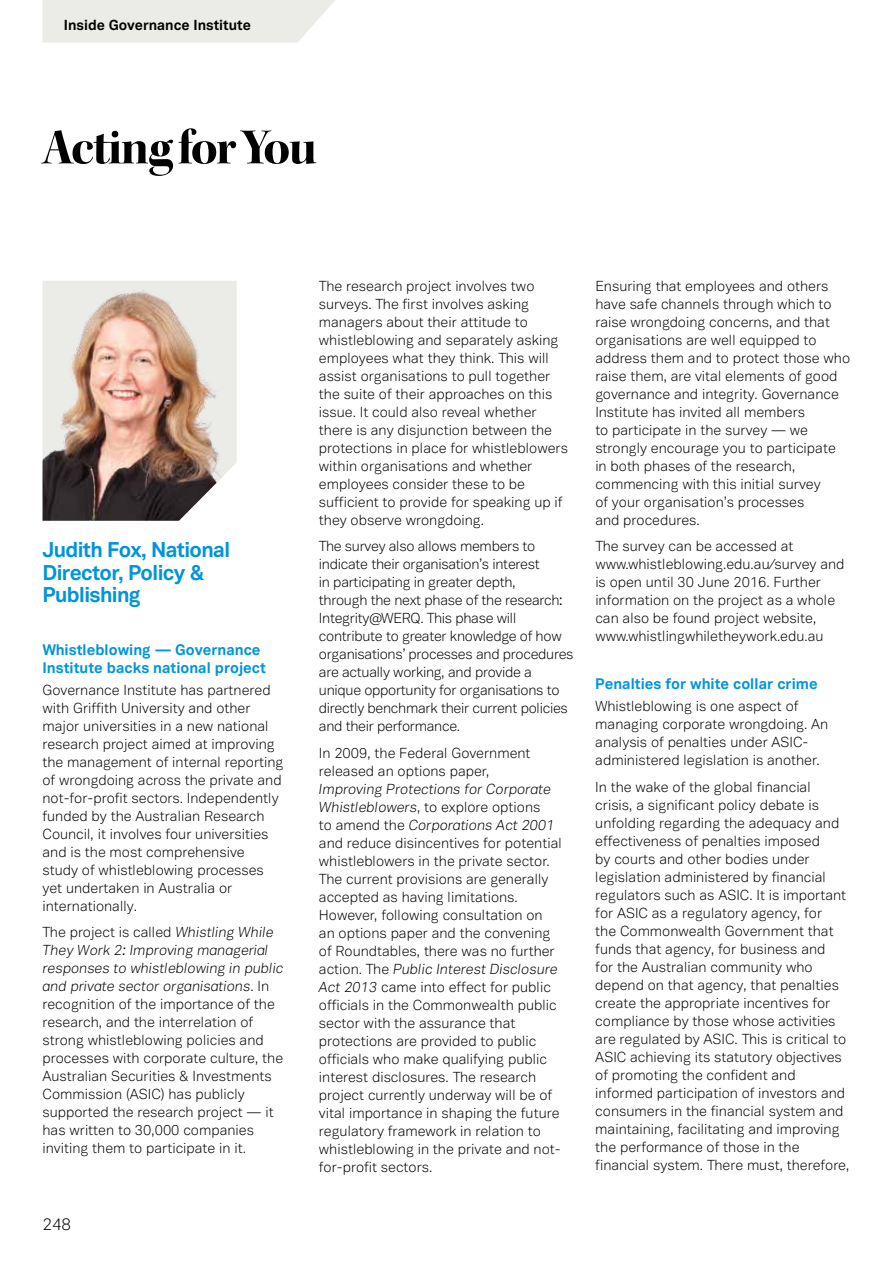
<style>
.page{position:relative;width:893px;height:1263px;background:#fff}
.page>*{position:absolute;margin:0;border:0;box-sizing:border-box;transform-origin:0 0}
.t1{font:51px "Kepler Std Bold Disp";letter-spacing:-.03em;color:#000}
.t2{font:700 21px/22.5px "Vaud";letter-spacing:-.03em;color:#0094d9}
.t3{font:300 16.5px "Vaud";color:#000}
.t4{font:700 15px/18px "Vaud";color:#0094d9}
.t5{font:300 14.25px/18px "Vaud";color:#000}
.t6{font:300 14.25px/18px "Vaud";letter-spacing:-.02em;color:#000}
.t7{font:700 14.25px "Vaud";color:#000}
.s1{font-style:italic}
</style>
<div class="page">
<div style="left:226px;top:281px;width:11px;height:192px;background:#ebebe7"></div>
<img style="left:43px;top:281px;width:183px;height:240px">
<svg style="left:43px;top:0;width:292px;height:43px;background:#ecece8"></svg>
<p class="t7" style="left:64px;top:16px;width:188px">Inside Governance Institute</p>
<h1 class="t1" style="left:43px;top:118px;width:276px">Acting for You</h1>
<h2 class="t2" style="left:43px;top:538px;width:189px">Judith Fox, National<br>Director, Policy &amp;<br>Publishing</h2>
<p class="t4" style="left:43px;top:640px;width:225px">Whistleblowing — Governance<br>Institute backs national project</p>
<p class="t5" style="left:43px;top:681px;width:242px">Governance Institute has partnered with Griffith University and other major universities in a new national research project aimed at improving the management of internal reporting of wrongdoing across the private and not-for-profit sectors. Independently funded by the Australian Research Council, it involves four universities and is the most comprehensive study of whistleblowing processes yet undertaken in Australia or internationally.</p>
<p class="t5" style="left:43px;top:923px;width:243px">The project is called <span class="s1">Whistling While They Work 2: Improving managerial responses to whistleblowing in public and private sector organisations</span>. In recognition of the importance of the research, and the interrelation of strong whistleblowing policies and processes with corporate culture, the Australian Securities &amp; Investments Commission (ASIC) has publicly supported the research project — it has written to 30,000 companies inviting them to participate in it.</p>
<p class="t3" style="left:43px;top:1214px;width:30px">248</p>
<p class="t5" style="left:319px;top:277px;width:251px">The research project involves two surveys. The first involves asking managers about their attitude to whistleblowing and separately asking employees what they think. This will assist organisations to pull together the suite of their approaches on this issue. It could also reveal whether there is any disjunction between the protections in place for whistleblowers within organisations and whether employees consider these to be sufficient to provide for speaking up if they observe wrongdoing.</p>
<p class="t6" style="left:319px;top:537px;width:256px">The survey also allows members to indicate their organisation’s interest<br>in participating in greater depth,<br>through the next phase of the research:<br>Integrity@WERQ. This phase will contribute to greater knowledge of how organisations’ processes and procedures are actually working, and provide a unique opportunity for organisations to directly benchmark their current policies and their performance.</p>
<p class="t5" style="left:319px;top:744px;width:213px">In 2009, the Federal Government released an options paper,</p>
<p class="t5" style="left:319px;top:780px;width:244px"><span class="s1">Improving Protections for Corporate Whistleblowers</span>, to explore options<br>to amend the <span class="s1">Corporations Act 2001 </span>and reduce disincentives for potential whistleblowers in the private sector.<br>The current provisions are generally accepted as having limitations.<br>However, following consultation on an options paper and the convening of Roundtables, there was no further action. The <span class="s1">Public Interest Disclosure Act 2013</span> came into effect for public officials in the Commonwealth public sector with the assurance that protections are provided to public officials who make qualifying public interest disclosures. The research project currently underway will be of vital importance in shaping the future regulatory framework in relation to whistleblowing in the private and not&shy;for-profit sectors.</p>
<p class="t5" style="left:595px;top:277px;width:256px">Ensuring that employees and others have safe channels through which to raise wrongdoing concerns, and that organisations are well equipped to address them and to protect those who raise them, are vital elements of good governance and integrity. Governance Institute has invited all members<br>to participate in the survey — we strongly encourage you to participate in both phases of the research, commencing with this initial survey<br>of your organisation’s processes<br>and procedures.</p>
<p class="t5" style="left:595px;top:537px;width:251px">The survey can be accessed at www.whistleblowing.edu.au/survey and is open until 30 June 2016. Further information on the project as a whole can also be found project website, www.whistlingwhiletheywork.edu.au</p>
<p class="t4" style="left:595px;top:675px;width:224px">Penalties for white collar crime</p>
<p class="t5" style="left:595px;top:697px;width:235px">Whistleblowing is one aspect of managing corporate wrongdoing. An analysis of penalties under ASIC&shy;administered legislation is another.</p>
<p class="t5" style="left:595px;top:778px;width:256px">In the wake of the global financial crisis, a significant policy debate is unfolding regarding the adequacy and effectiveness of penalties imposed<br>by courts and other bodies under legislation administered by financial regulators such as ASIC. It is important for ASIC as a regulatory agency, for<br>the Commonwealth Government that funds that agency, for business and<br>for the Australian community who depend on that agency, that penalties create the appropriate incentives for compliance by those whose activities are regulated by ASIC. This is critical to ASIC achieving its statutory objectives of promoting the confident and informed participation of investors and consumers in the financial system and maintaining, facilitating and improving the performance of those in the financial system. There must, therefore,</p>
</div>
